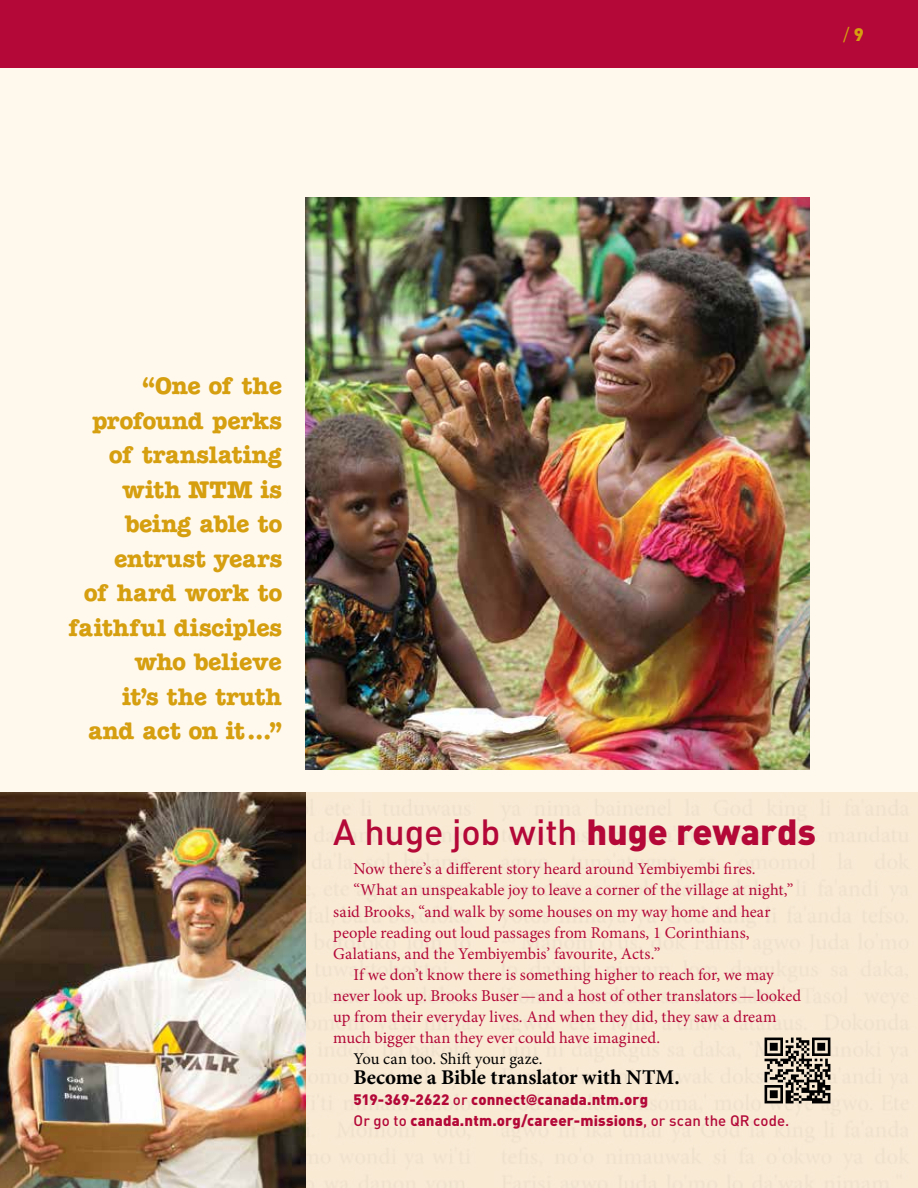
<style>
.page{position:relative;width:918px;height:1188px;background:#fff}
.page>*{position:absolute;margin:0;border:0;box-sizing:border-box;transform-origin:0 0}
.t1{font:500 36px "DIN Pro";letter-spacing:-.005em;color:#b30838}
.t2{font:700 24px/34.5px "Keyboard Alternate S Si";letter-spacing:-.005em;color:#d59f10;text-align:right}
.t3{font:700 21px "Minion Pro";letter-spacing:-.005em;color:#000}
.t4{font:18px "DIN Pro";color:#d59f10}
.t5{font:16.5px "Minion Pro";letter-spacing:-.005em;color:#b30838}
.t6{font:16.5px "Minion Pro";letter-spacing:.005em;color:#000}
.t7{font:900 15px/21px "DIN Pro";letter-spacing:.01em;color:#b30838}
.s1{font-weight:900}
.s2{font-weight:500}
.s3{font-family:"Chalet New York Nineteen Sixty";font-weight:400}
</style>
<div class="page">
<div style="left:0;top:56px;width:918px;height:1132px;background:#fff8ed"></div>
<div style="left:0;top:0;width:918px;height:68px;background:#b30838"></div>
<img style="left:0;top:793px;width:306px;height:395px">
<img style="left:306px;top:198px;width:504px;height:572px">
<div style="left:306px;top:792px;width:612px;height:396px;background:#f8ead4"></div>
<img style="left:764px;top:1037px;width:70px;height:73px">
<p class="t4" style="left:843px;top:20px;width:22px">/ <span class="s1">9</span></p>
<h2 class="t2" style="left:68px;top:369px;width:215px">“One of the profound perks of translating with NTM is being able to entrust years<br>of hard work to faithful disciples who believe<br>it’s the truth<br>and act on it…”</h2>
<h1 class="t1" style="left:333px;top:803px;width:484px">A huge job with <span class="s1">huge rewards</span></h1>
<p class="t5" style="left:354px;top:858px;width:404px">Now there’s a different story heard around Yembiyembi fires.</p>
<p class="t5" style="left:354px;top:879px;width:441px">“What an unspeakable joy to leave a corner of the village at night,”</p>
<p class="t5" style="left:333px;top:900px;width:439px">said Brooks, “and walk by some houses on my way home and hear</p>
<p class="t5" style="left:333px;top:921px;width:418px">people reading out loud passages from Romans, 1 Corinthians,</p>
<p class="t5" style="left:333px;top:942px;width:328px">Galatians, and the Yembiyembis’ favourite, Acts.”</p>
<p class="t5" style="left:354px;top:963px;width:422px">If we don’t know there is something higher to reach for, we may</p>
<p class="t5" style="left:333px;top:984px;width:469px">never look up. Brooks Buser—and a host of other translators—looked</p>
<p class="t5" style="left:333px;top:1005px;width:445px">up from their everyday lives. And when they did, they saw a dream</p>
<p class="t5" style="left:333px;top:1026px;width:328px">much bigger than they ever could have imagined.</p>
<p class="t6" style="left:354px;top:1047px;width:191px">You can too. Shift your gaze.</p>
<p class="t3" style="left:354px;top:1063px;width:328px">Become a Bible translator with NTM.</p>
<p class="t7" style="left:354px;top:1088px;width:437px">519-369-2622 <span class="s2">or</span> connect<span class="s3">@</span>canada.ntm.org<br><span class="s2">Or go to</span> canada.ntm.org/career-missions<span class="s2">, or scan the QR code.</span></p>
</div>
